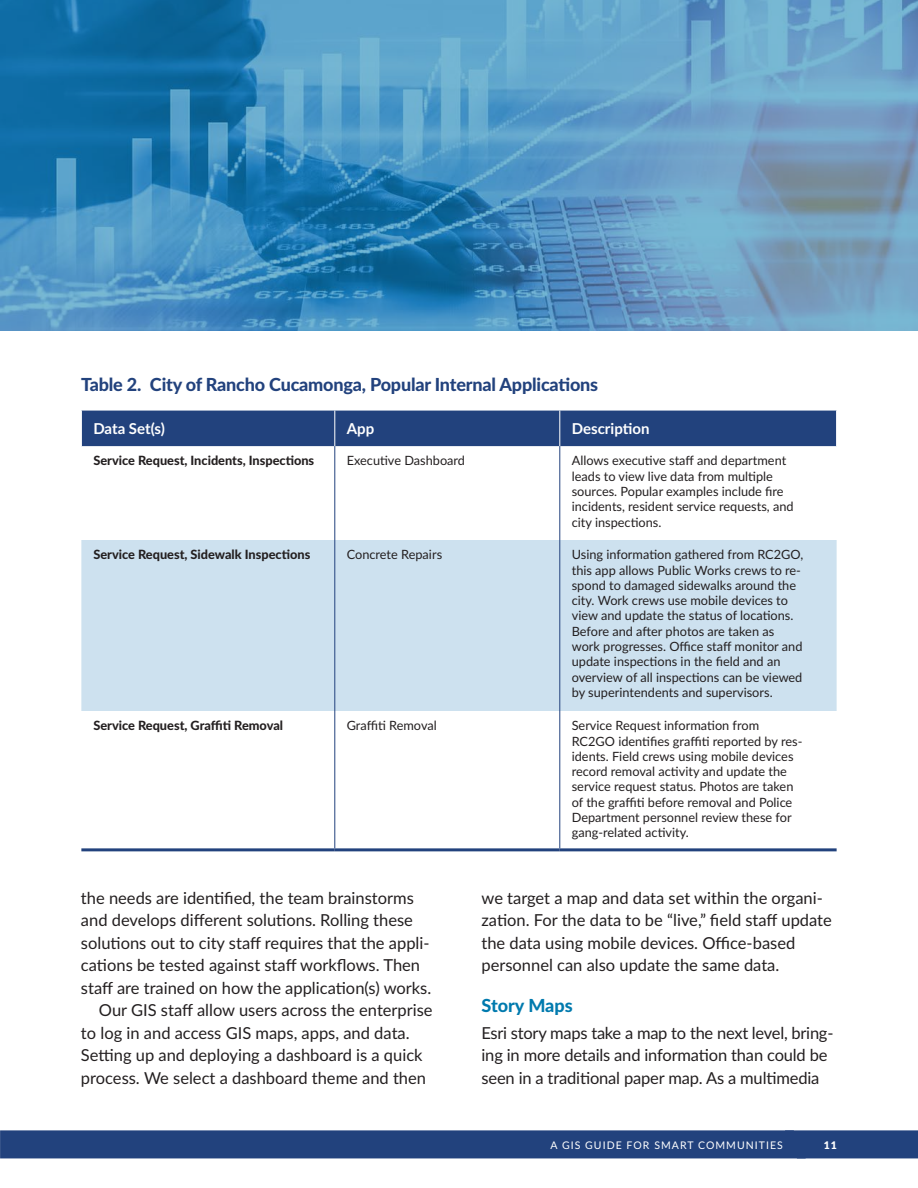
<style>
.page{position:relative;width:918px;height:1188px;background:#fff}
.page>*{position:absolute;margin:0;border:0;box-sizing:border-box;transform-origin:0 0}
.hd{font:800 18px "Lato";letter-spacing:-.01em;color:#22427d}
.hb{font:800 18px "Lato";color:#007aae}
.t{font:16.5px/22.5px "Lato";color:#231f20}
.t1{font:16.5px/22.5px "Lato";letter-spacing:-.01em;color:#231f20}
.None-2{font:700 15px "Lato";color:#fff}
.t2{font:12.75px/15.3px "Lato";color:#231f20}
.t3{font:800 12.75px "Lato";color:#231f20}
.t4{font:10.5px "Lato";letter-spacing:.1em;color:#fff}
.t5{font:900 10.5px "Lato";color:#fff}
</style>
<div class="page">
<div style="left:0;top:1130px;width:918px;height:28px;background:#22427d"></div>
<svg style="left:0;top:0;width:918px;height:331px"></svg>
<div style="left:82px;top:411px;width:754px;height:35px;background:#22427d"></div>
<div style="left:81px;top:540px;width:756px;height:171px;background:#cde1ef"></div>
<hr style="left:334px;top:411px;width:1px;height:35px;background:#fff">
<hr style="left:559px;top:411px;width:1px;height:35px;background:#fff">
<hr style="left:334px;top:446px;width:1px;height:94px;background:#22427d">
<hr style="left:559px;top:446px;width:1px;height:94px;background:#22427d">
<hr style="left:334px;top:540px;width:1px;height:171px;background:#22427d">
<hr style="left:559px;top:540px;width:1px;height:171px;background:#22427d">
<hr style="left:334px;top:711px;width:1px;height:137px;background:#22427d">
<hr style="left:559px;top:711px;width:1px;height:137px;background:#22427d">
<hr style="left:81px;top:848px;width:254px;height:3px;background:#22427d">
<hr style="left:335px;top:848px;width:225px;height:3px;background:#22427d">
<hr style="left:560px;top:848px;width:277px;height:3px;background:#22427d">
<p class="hd" style="left:81px;top:371px;width:519px">Table 2. City of Rancho Cucamonga, Popular Internal Applications</p>
<p class="None-2" style="left:93px;top:418px;width:73px">Data Set(s)</p>
<p class="None-2" style="left:347px;top:418px;width:29px">App</p>
<p class="None-2" style="left:572px;top:418px;width:79px">Description</p>
<p class="t3" style="left:93px;top:451px;width:222px">Service Request, Incidents, Inspections</p>
<p class="t2" style="left:347px;top:453px;width:120px">Executive Dashboard</p>
<p class="t2" style="left:572px;top:453px;width:223px">Allows executive staff and department leads to view live data from multiple sources. Popular examples include fire incidents, resident service requests, and city inspections.</p>
<p class="t3" style="left:93px;top:545px;width:218px">Service Request, Sidewalk Inspections</p>
<p class="t2" style="left:347px;top:546px;width:97px">Concrete Repairs</p>
<p class="t2" style="left:572px;top:546px;width:233px">Using information gathered from RC2GO, this app allows Public Works crews to re&shy;spond to damaged sidewalks around the city. Work crews use mobile devices to view and update the status of locations.<br>Before and after photos are taken as work progresses. Office staff monitor and update inspections in the field and an overview of all inspections can be viewed by superintendents and supervisors.</p>
<p class="t3" style="left:93px;top:716px;width:191px">Service Request, Graffiti Removal</p>
<p class="t2" style="left:347px;top:717px;width:92px">Graffiti Removal</p>
<p class="t2" style="left:572px;top:717px;width:232px">Service Request information from RC2GO identifies graffiti reported by res&shy;idents. Field crews using mobile devices record removal activity and update the service request status. Photos are taken of the graffiti before removal and Police Department personnel review these for gang-related activity.</p>
<p class="t" style="left:81px;top:886px;width:352px">the needs are identified, the team brainstorms and develops different solutions. Rolling these solutions out to city staff requires that the appli&shy;cations be tested against staff workflows. Then staff are trained on how the application(s) works.</p>
<p class="t" style="left:81px;top:998px;width:353px;text-indent:18px">Our GIS staff allow users across the enterprise to log in and access GIS maps, apps, and data.<br>Setting up and deploying a dashboard is a quick process. We select a dashboard theme and then</p>
<p class="t" style="left:482px;top:886px;width:352px">we target a map and data set within the organi&shy;zation. For the data to be “live,” field staff update the data using mobile devices. Office-based personnel can also update the same data.</p>
<p class="hb" style="left:482px;top:992px;width:93px">Story Maps</p>
<p class="t1" style="left:482px;top:1021px;width:353px">Esri story maps take a map to the next level, bring&shy;ing in more details and information than could be seen in a traditional paper map. As a multimedia</p>
<p class="t4" style="left:551px;top:1137px;width:234px">A GIS GUIDE FOR SMART COMMUNITIES</p>
<p class="t5" style="left:824px;top:1137px;width:15px">11</p>
</div>
